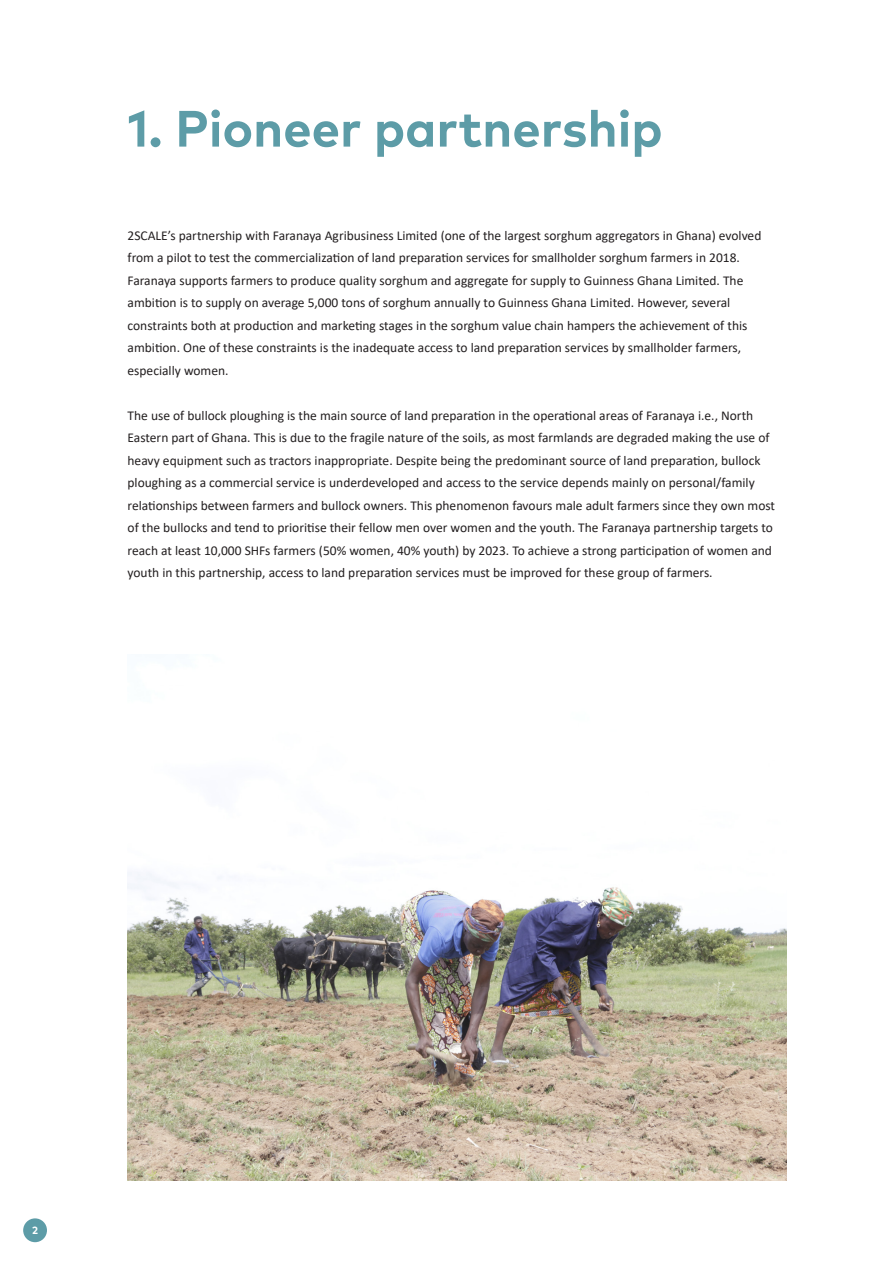
<style>
.page{position:relative;width:893px;height:1263px;background:#fff}
.page>*{position:absolute;margin:0;border:0;box-sizing:border-box;transform-origin:0 0}
.t1{font:700 51px "Mark Pro";color:#5d9ca7}
.t2{font:13.5px/22.5px "Calibri";color:#231f20}
.t3{font:700 10.5px "Mark Pro";color:#fff}
</style>
<div class="page">
<div style="left:23px;top:1218px;width:24px;height:24px;background:#5d9ca7;border-radius:50%"></div>
<img style="left:128px;top:872px;width:659px;height:308px">
<p class="t1" style="left:128px;top:90px;width:536px">1. Pioneer partnership</p>
<p class="t2" style="left:128px;top:224px;width:635px">2SCALE’s partnership with Faranaya Agribusiness Limited (one of the largest sorghum aggregators in Ghana) evolved from a pilot to test the commercialization of land preparation services for smallholder sorghum farmers in 2018.<br>Faranaya supports farmers to produce quality sorghum and aggregate for supply to Guinness Ghana Limited. The ambition is to supply on average 5,000 tons of sorghum annually to Guinness Ghana Limited. However, several constraints both at production and marketing stages in the sorghum value chain hampers the achievement of this ambition. One of these constraints is the inadequate access to land preparation services by smallholder farmers, especially women.</p>
<p class="t2" style="left:128px;top:404px;width:649px">The use of bullock ploughing is the main source of land preparation in the operational areas of Faranaya i.e., North Eastern part of Ghana. This is due to the fragile nature of the soils, as most farmlands are degraded making the use of heavy equipment such as tractors inappropriate. Despite being the predominant source of land preparation, bullock ploughing as a commercial service is underdeveloped and access to the service depends mainly on personal/family relationships between farmers and bullock owners. This phenomenon favours male adult farmers since they own most of the bullocks and tend to prioritise their fellow men over women and the youth. The Faranaya partnership targets to reach at least 10,000 SHFs farmers (50% women, 40% youth) by 2023. To achieve a strong participation of women and youth in this partnership, access to land preparation services must be improved for these group of farmers.</p>
<p class="t3" style="left:32px;top:1222px;width:7px">2</p>
</div>
